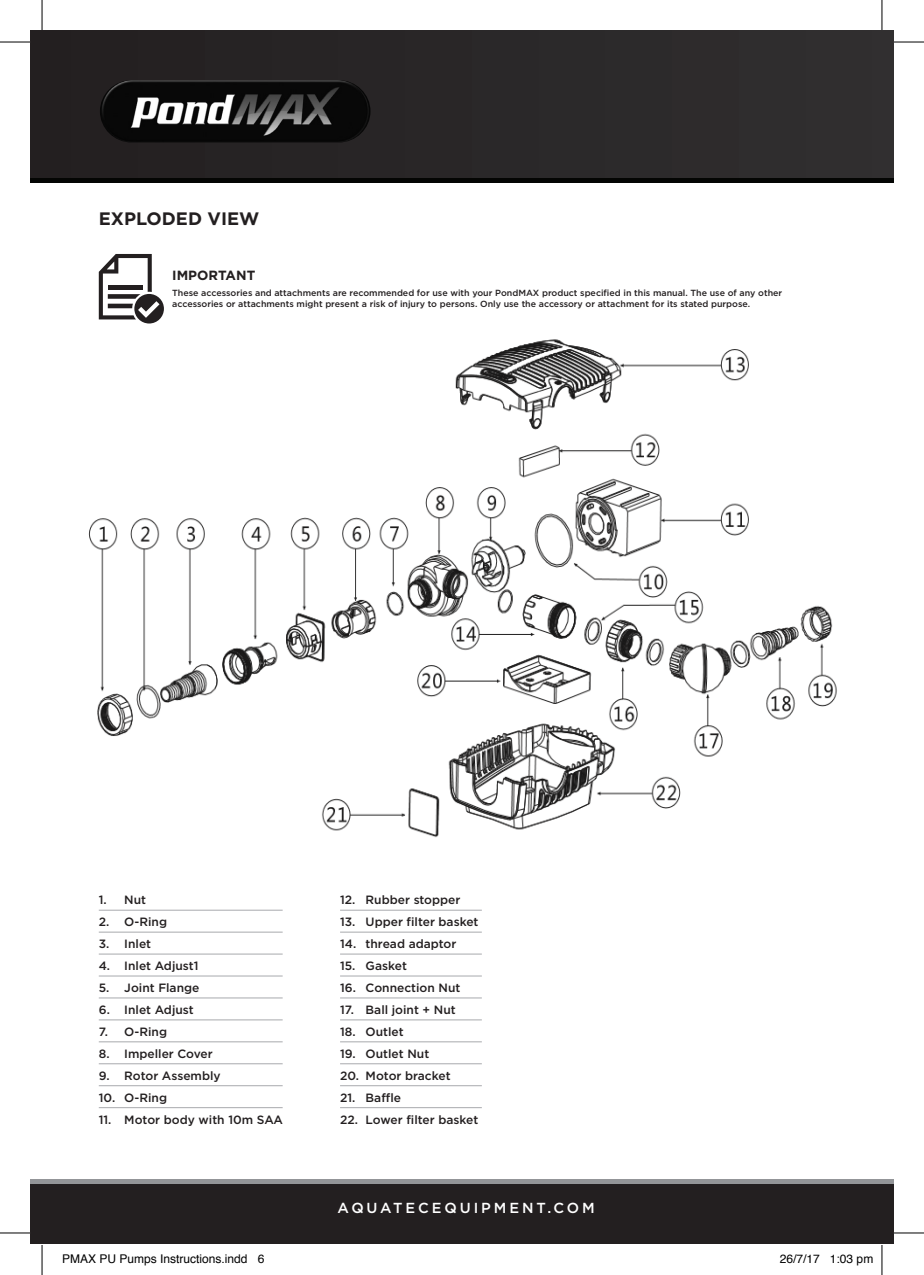
<style>
.page{position:relative;width:924px;height:1275px;background:#fff}
.page>*{position:absolute;margin:0;border:0;box-sizing:border-box;transform-origin:0 0}
.t1{font:700 18px "Gotham HTF";color:#231f20}
.t2{font:500 14.6px "Gotham HTF";letter-spacing:.2em;color:#fff}
.t3{font:700 13.4px "Gotham HTF";color:#231f20}
.t4{font:500 12px "Gotham HTF";color:#231f20}
.t5{font:12px "Helvetica";color:#000}
.t6{font:500 8.8px/11px "Gotham HTF";color:#231f20}
</style>
<div class="page">
<div style="left:31px;top:1183px;width:861px;height:61px;background:#231f20"></div>
<hr style="left:31px;top:1179px;width:861px;height:4px;background:#939598">
<div style="left:31px;top:31px;width:861px;height:147px;background:#2a2829"></div>
<hr style="left:31px;top:178px;width:861px;height:4px;background:#040503">
<img style="left:100px;top:80px;width:270px;height:62px">
<hr style="left:99px;top:910px;width:183px;height:1px;background:#a8a9ad">
<hr style="left:340px;top:910px;width:141px;height:1px;background:#a8a9ad">
<hr style="left:99px;top:931px;width:183px;height:1px;background:#a8a9ad">
<hr style="left:340px;top:931px;width:141px;height:1px;background:#a8a9ad">
<hr style="left:99px;top:953px;width:183px;height:1px;background:#a8a9ad">
<hr style="left:340px;top:953px;width:141px;height:1px;background:#a8a9ad">
<hr style="left:99px;top:975px;width:183px;height:1px;background:#a8a9ad">
<hr style="left:340px;top:975px;width:141px;height:1px;background:#a8a9ad">
<hr style="left:99px;top:997px;width:183px;height:1px;background:#a8a9ad">
<hr style="left:340px;top:997px;width:141px;height:1px;background:#a8a9ad">
<hr style="left:99px;top:1019px;width:183px;height:1px;background:#a8a9ad">
<hr style="left:340px;top:1019px;width:141px;height:1px;background:#a8a9ad">
<hr style="left:99px;top:1041px;width:183px;height:1px;background:#a8a9ad">
<hr style="left:340px;top:1041px;width:141px;height:1px;background:#a8a9ad">
<hr style="left:99px;top:1063px;width:183px;height:1px;background:#a8a9ad">
<hr style="left:340px;top:1063px;width:141px;height:1px;background:#a8a9ad">
<hr style="left:99px;top:1085px;width:183px;height:1px;background:#a8a9ad">
<hr style="left:340px;top:1085px;width:141px;height:1px;background:#a8a9ad">
<hr style="left:99px;top:1107px;width:183px;height:1px;background:#a8a9ad">
<hr style="left:340px;top:1107px;width:141px;height:1px;background:#a8a9ad">
<img style="left:88px;top:339px;width:749px;height:499px">
<svg style="left:99px;top:254px;width:65px;height:69px"></svg>
<hr style="left:0;top:42px;width:30px;height:1px;background:#000">
<hr style="left:893px;top:42px;width:30px;height:1px;background:#000">
<hr style="left:0;top:1232px;width:30px;height:1px;background:#000">
<hr style="left:893px;top:1232px;width:30px;height:1px;background:#000">
<hr style="left:42px;top:0;width:1px;height:30px;background:#000">
<hr style="left:42px;top:1245px;width:1px;height:30px;background:#000">
<hr style="left:881px;top:0;width:1px;height:30px;background:#000">
<hr style="left:881px;top:1245px;width:1px;height:30px;background:#000">
<h1 class="t1" style="left:99px;top:208px;width:162px">EXPLODED VIEW</h1>
<p class="t3" style="left:172px;top:268px;width:84px">IMPORTANT</p>
<p class="t6" style="left:172px;top:287px;width:611px">These accessories and attachments are recommended for use with your PondMAX product specified in this manual. The use of any other accessories or attachments might present a risk of injury to persons. Only use the accessory or attachment for its stated purpose.</p>
<p class="t4" style="left:99px;top:893px;width:49px">1. Nut</p>
<p class="t4" style="left:99px;top:915px;width:70px">2. O-Ring</p>
<p class="t4" style="left:99px;top:937px;width:54px">3. Inlet</p>
<p class="t4" style="left:99px;top:959px;width:101px">4. Inlet Adjust1</p>
<p class="t4" style="left:99px;top:980px;width:102px">5. Joint Flange</p>
<p class="t4" style="left:99px;top:1002px;width:96px">6. Inlet Adjust</p>
<p class="t4" style="left:99px;top:1024px;width:70px">7. O-Ring</p>
<p class="t4" style="left:99px;top:1046px;width:115px">8. Impeller Cover</p>
<p class="t4" style="left:99px;top:1068px;width:123px">9. Rotor Assembly</p>
<p class="t4" style="left:99px;top:1090px;width:70px">10. O-Ring</p>
<p class="t4" style="left:99px;top:1112px;width:186px">11. Motor body with 10m SAA</p>
<p class="t4" style="left:340px;top:892px;width:122px">12. Rubber stopper</p>
<p class="t4" style="left:340px;top:914px;width:140px">13. Upper filter basket</p>
<p class="t4" style="left:340px;top:936px;width:118px">14. thread adaptor</p>
<p class="t4" style="left:340px;top:958px;width:68px">15. Gasket</p>
<p class="t4" style="left:340px;top:980px;width:122px">16. Connection Nut</p>
<p class="t4" style="left:340px;top:1002px;width:117px">17. Ball joint + Nut</p>
<p class="t4" style="left:340px;top:1024px;width:65px">18. Outlet</p>
<p class="t4" style="left:340px;top:1046px;width:91px">19. Outlet Nut</p>
<p class="t4" style="left:340px;top:1068px;width:112px">20. Motor bracket</p>
<p class="t4" style="left:340px;top:1090px;width:62px">21. Baffle</p>
<p class="t4" style="left:340px;top:1112px;width:140px">22. Lower filter basket</p>
<p class="t2" style="left:337px;top:1199px;width:259px">AQUATECEQUIPMENT.COM</p>
<p class="t5" style="left:62px;top:1249px;width:204px">PMAX PU Pumps Instructions.indd 6</p>
<p class="t5" style="left:779px;top:1249px;width:95px">26/7/17 1:03 pm</p>
</div>
